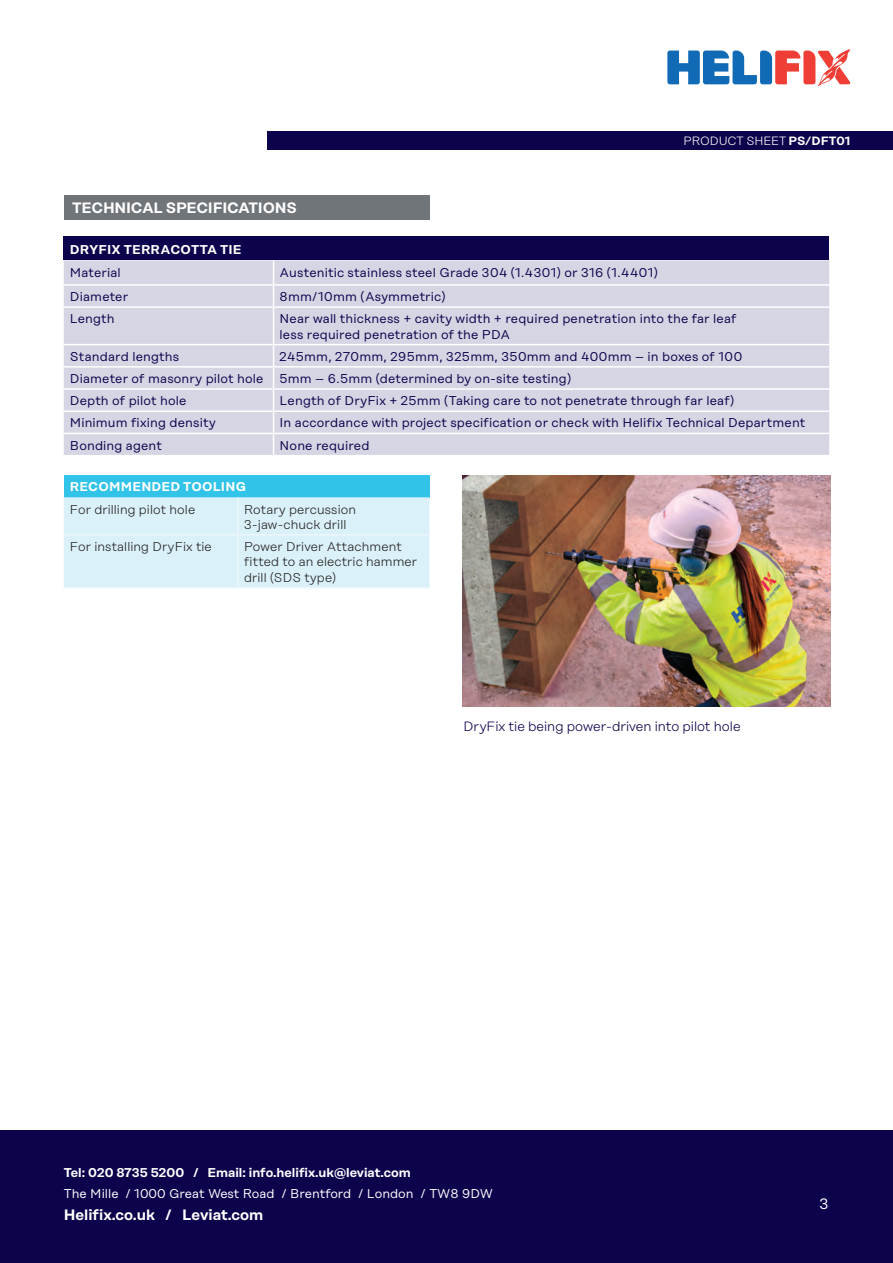
<style>
.page{position:relative;width:893px;height:1263px;background:#fff}
.page>*{position:absolute;margin:0;border:0;box-sizing:border-box;transform-origin:0 0}
.t1{font:600 15px "Rational Display";letter-spacing:-.015em;color:#fff}
.t2{font:15px "Rational Display";color:#fff}
.Annotation{font:300 13.5px "Rational Display";letter-spacing:-.005em;color:#0b034c}
.table_body{font:12.75px/15.3px "Rational Display";letter-spacing:.01em;color:#0b034c}
.Body{font:300 12.75px/15.3px "Rational Display";letter-spacing:.01em;color:#231f20}
.Body-2{font:600 12.75px "Rational Display";color:#fff}
.t3{font:12.75px "Rational Display";color:#fff}
.t4{font:300 12px "Rational Display";letter-spacing:-.005em;color:#fff}
.s1{font-weight:600}
</style>
<div class="page">
<img style="left:462px;top:475px;width:369px;height:231px">
<div style="left:0;top:1130px;width:893px;height:133px;background:#0b034c"></div>
<svg style="left:667px;top:49px;width:183px;height:37px"></svg>
<div style="left:268px;top:131px;width:625px;height:19px;background:#0b034c"></div>
<div style="left:64px;top:195px;width:365px;height:24px;background:#70757a"></div>
<div style="left:64px;top:236px;width:765px;height:24px;background:#0b034c"></div>
<div style="left:64px;top:260px;width:765px;height:195px;background:#d6d5e4"></div>
<hr style="left:64px;top:388px;width:210px;height:2px;background:#fff">
<hr style="left:64px;top:410px;width:210px;height:2px;background:#fff">
<hr style="left:64px;top:433px;width:210px;height:1px;background:#fff">
<hr style="left:274px;top:388px;width:555px;height:2px;background:#fff">
<hr style="left:274px;top:410px;width:555px;height:2px;background:#fff">
<hr style="left:274px;top:433px;width:555px;height:1px;background:#fff">
<svg style="left:273px;top:260px;width:1px;height:46px"></svg>
<hr style="left:273px;top:308px;width:1px;height:36px;background:#fff">
<svg style="left:273px;top:345px;width:1px;height:110px"></svg>
<hr style="left:64px;top:284px;width:210px;height:2px;background:#fff">
<hr style="left:274px;top:284px;width:555px;height:2px;background:#fff">
<hr style="left:64px;top:306px;width:210px;height:2px;background:#fff">
<hr style="left:274px;top:306px;width:555px;height:2px;background:#fff">
<hr style="left:64px;top:344px;width:210px;height:1px;background:#fff">
<hr style="left:274px;top:344px;width:555px;height:1px;background:#fff">
<hr style="left:64px;top:366px;width:210px;height:2px;background:#fff">
<hr style="left:274px;top:366px;width:555px;height:2px;background:#fff">
<div style="left:64px;top:475px;width:365px;height:22px;background:#32c3e8"></div>
<div style="left:64px;top:497px;width:365px;height:90px;background:#daf1f9"></div>
<hr style="left:237px;top:497px;width:2px;height:37px;background:#ecf7fb">
<hr style="left:64px;top:534px;width:174px;height:2px;background:#ecf7fb">
<hr style="left:238px;top:534px;width:191px;height:2px;background:#ecf7fb">
<hr style="left:237px;top:536px;width:2px;height:51px;background:#ecf7fb">
<hr style="left:64px;top:587px;width:174px;height:1px;background:#ecf7fb">
<hr style="left:238px;top:587px;width:191px;height:1px;background:#ecf7fb">
<p class="t4" style="left:684px;top:134px;width:168px">PRODUCT SHEET <span class="s1">PS/DFT01</span></p>
<p class="t4" style="left:693px;top:134px;width:146px">PRODUCT SH ET <span class="s1">PS/SF</span></p>
<p class="t1" style="left:72px;top:199px;width:226px">TECHNICAL SPECIFICATIONS</p>
<p class="Body-2" style="left:70px;top:241px;width:173px">DRYFIX TERRACOTTA TIE</p>
<p class="table_body" style="left:70px;top:264px;width:53px">Material</p>
<p class="table_body" style="left:280px;top:264px;width:380px">Austenitic stainless steel Grade 304 (1.4301) or 316 (1.4401)</p>
<p class="table_body" style="left:70px;top:289px;width:60px">Diameter</p>
<p class="table_body" style="left:280px;top:289px;width:167px">8mm/10mm (Asymmetric)</p>
<p class="table_body" style="left:70px;top:311px;width:46px">Length</p>
<p class="table_body" style="left:280px;top:311px;width:458px">Near wall thickness + cavity width + required penetration into the far leaf less required penetration of the PDA</p>
<p class="table_body" style="left:70px;top:349px;width:111px">Standard lengths</p>
<p class="table_body" style="left:280px;top:349px;width:464px">245mm, 270mm, 295mm, 325mm, 350mm and 400mm – in boxes of 100</p>
<p class="table_body" style="left:70px;top:371px;width:195px">Diameter of masonry pilot hole</p>
<p class="table_body" style="left:280px;top:371px;width:293px">5mm – 6.5mm (determined by on-site testing)</p>
<p class="table_body" style="left:70px;top:393px;width:118px">Depth of pilot hole</p>
<p class="table_body" style="left:280px;top:393px;width:456px">Length of DryFix + 25mm (Taking care to not penetrate through far leaf)</p>
<p class="table_body" style="left:70px;top:415px;width:148px">Minimum fixing density</p>
<p class="table_body" style="left:280px;top:415px;width:527px">In accordance with project specification or check with Helifix Technical Department</p>
<p class="table_body" style="left:70px;top:437px;width:94px">Bonding agent</p>
<p class="table_body" style="left:280px;top:437px;width:92px">None required</p>
<p class="Body-2" style="left:70px;top:479px;width:178px">RECOMMENDED TOOLING</p>
<p class="Body" style="left:70px;top:501px;width:127px">For drilling pilot hole</p>
<p class="Body" style="left:244px;top:501px;width:113px">Rotary percussion<br>3-jaw-chuck drill</p>
<p class="Body" style="left:70px;top:539px;width:144px">For installing DryFix tie</p>
<p class="Body" style="left:244px;top:539px;width:175px">Power Driver Attachment fitted to an electric hammer drill (SDS type)</p>
<p class="Annotation" style="left:463px;top:719px;width:279px">DryFix tie being power-driven into pilot hole</p>
<p class="Body-2" style="left:64px;top:1165px;width:348px">Tel: 020 8735 5200 / Email: info.helifix.uk@leviat.com</p>
<p class="t3" style="left:64px;top:1186px;width:431px">The Mille / 1000 Great West Road / Brentford / London / TW8 9DW</p>
<p class="t1" style="left:64px;top:1205px;width:201px">Helifix.co.uk / Leviat.com</p>
<p class="t2" style="left:819px;top:1195px;width:11px">3</p>
</div>
